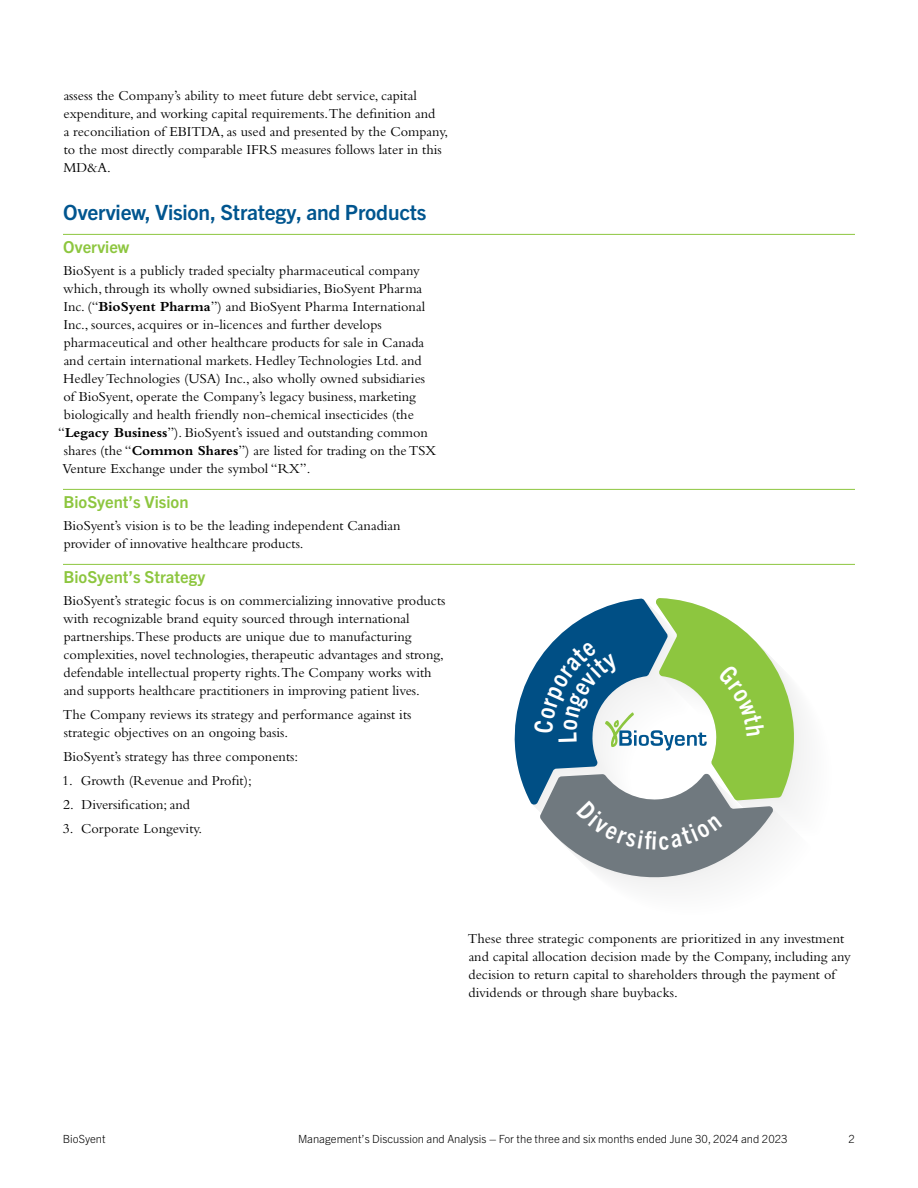
<style>
.page{position:relative;width:918px;height:1188px;background:#fff}
.page>*{position:absolute;margin:0;border:0;box-sizing:border-box;transform-origin:0 0}
.Head3{font:700 21px "Trade Gothic Next LT Pro";letter-spacing:-.01em;color:#00558f}
.Head4{font:700 16.5px "Trade Gothic Next LT Pro";color:#8dc63f}
.Body{font:14.25px/18px "Bembo Std";color:#000}
.t1{font:300 11.25px "Trade Gothic Next LT Pro";color:#000}
.s1{font-weight:700}
</style>
<div class="page">
<hr style="left:63px;top:234px;width:792px;height:1px;background:#8dc63f">
<hr style="left:63px;top:489px;width:792px;height:1px;background:#8dc63f">
<hr style="left:63px;top:564px;width:792px;height:1px;background:#8dc63f">
<svg style="left:515px;top:598px;width:289px;height:290px"></svg>
<p class="Body" style="left:63px;top:86px;width:386px">assess the Company’s ability to meet future debt service, capital expenditure, and working capital requirements.The definition and<br>a reconciliation of EBITDA, as used and presented by the Company, to the most directly comparable IFRS measures follows later in this MD&amp;A.</p>
<p class="Head3" style="left:63px;top:197px;width:365px">Overview, Vision, Strategy, and Products</p>
<p class="Head4" style="left:63px;top:235px;width:68px">Overview</p>
<p class="Body" style="left:64px;top:261px;width:358px">BioSyent is a publicly traded specialty pharmaceutical company</p>
<p class="Body" style="left:63px;top:279px;width:361px">which, through its wholly owned subsidiaries, BioSyent Pharma</p>
<p class="Body" style="left:63px;top:297px;width:363px">Inc. (“<span class="s1">BioSyent Pharma</span>”) and BioSyent Pharma International</p>
<p class="Body" style="left:63px;top:315px;width:320px">Inc., sources, acquires or in-licences and further develops</p>
<p class="Body" style="left:64px;top:333px;width:362px">pharmaceutical and other healthcare products for sale in Canada</p>
<p class="Body" style="left:64px;top:351px;width:359px">and certain international markets. Hedley Technologies Ltd. and</p>
<p class="Body" style="left:63px;top:369px;width:363px">Hedley Technologies (USA) Inc., also wholly owned subsidiaries</p>
<p class="Body" style="left:64px;top:387px;width:354px">of BioSyent, operate the Company’s legacy business, marketing</p>
<p class="Body" style="left:64px;top:405px;width:352px">biologically and health friendly non-chemical insecticides (the</p>
<p class="Body" style="left:58px;top:423px;width:371px">“<span class="s1">Legacy Business</span>”). BioSyent’s issued and outstanding common</p>
<p class="Body" style="left:64px;top:441px;width:374px">shares (the “<span class="s1">Common Shares</span>”) are listed for trading on the TSX</p>
<p class="Body" style="left:63px;top:459px;width:249px">Venture Exchange under the symbol “RX”.</p>
<p class="Head4" style="left:63px;top:490px;width:127px">BioSyent’s Vision</p>
<p class="Body" style="left:64px;top:516px;width:339px">BioSyent’s vision is to be the leading independent Canadian provider of innovative healthcare products.</p>
<p class="Head4" style="left:63px;top:565px;width:143px">BioSyent’s Strategy</p>
<p class="Body" style="left:63px;top:591px;width:384px">BioSyent’s strategic focus is on commercializing innovative products with recognizable brand equity sourced through international partnerships.These products are unique due to manufacturing complexities, novel technologies, therapeutic advantages and strong, defendable intellectual property rights.The Company works with and supports healthcare practitioners in improving patient lives.</p>
<p class="Body" style="left:63px;top:705px;width:350px">The Company reviews its strategy and performance against its strategic objectives on an ongoing basis.</p>
<p class="Body" style="left:64px;top:747px;width:236px">BioSyent’s strategy has three components:</p>
<p class="Body" style="left:62px;top:771px;width:191px">1. Growth (Revenue and Profit);</p>
<p class="Body" style="left:63px;top:795px;width:128px">2. Diversification; and</p>
<p class="Body" style="left:63px;top:819px;width:141px">3. Corporate Longevity.</p>
<p class="Body" style="left:468px;top:929px;width:385px">These three strategic components are prioritized in any investment and capital allocation decision made by the Company, including any decision to return capital to shareholders through the payment of dividends or through share buybacks.</p>
<p class="t1" style="left:63px;top:1131px;width:44px">BioSyent</p>
<p class="t1" style="left:298px;top:1131px;width:491px">Management’s Discussion and Analysis – For the three and six months ended June 30, 2024 and 2023</p>
<p class="t1" style="left:849px;top:1131px;width:8px">2</p>
</div>
